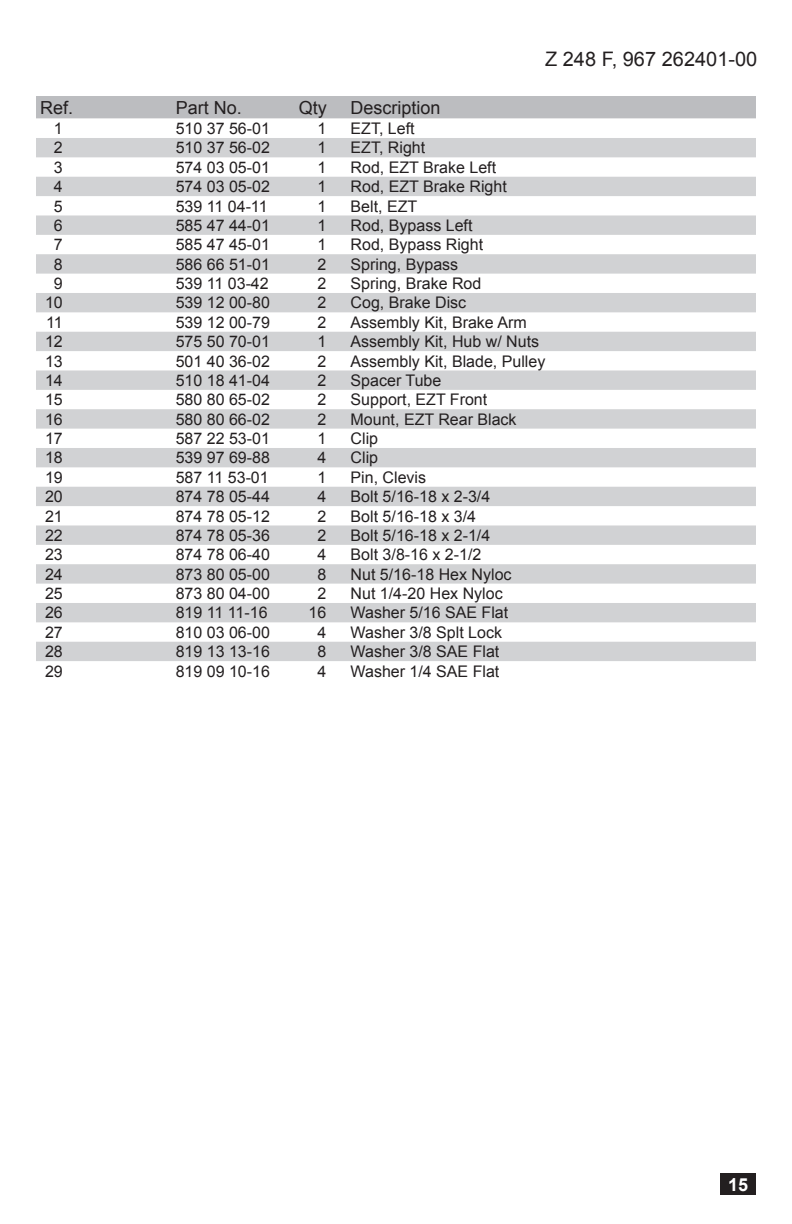
<style>
.page{position:relative;width:792px;height:1224px;background:#fff}
.page>*{position:absolute;margin:0;border:0;box-sizing:border-box;transform-origin:0 0}
.t1{font:20px "Arial";color:#231f20}
.Part_Head{font:18px "Arial";color:#231f20}
.t2{font:700 18px "Arial";color:#fff}
.PARTS{font:16px "Arial";color:#231f20}
</style>
<div class="page">
<div style="left:721px;top:1174px;width:35px;height:21px;background:#231f20"></div>
<div style="left:36px;top:96px;width:720px;height:23px;background:#bcbdc0"></div>
<svg style="left:36px;top:138px;width:720px;height:523px;fill:#d7d8d9"></svg>
<p class="t1" style="left:545px;top:46px;width:214px">Z 248 F, 967 262401-00</p>
<p class="Part_Head" style="left:40px;top:96px;width:35px">Ref.</p>
<p class="Part_Head" style="left:176px;top:96px;width:68px">Part No.</p>
<p class="Part_Head" style="left:299px;top:96px;width:30px">Qty</p>
<p class="Part_Head" style="left:351px;top:96px;width:92px">Description</p>
<p class="PARTS" style="left:54px;top:118px;width:10px">1</p>
<p class="PARTS" style="left:176px;top:118px;width:96px">510 37 56-01</p>
<p class="PARTS" style="left:317px;top:118px;width:10px">1</p>
<p class="PARTS" style="left:351px;top:118px;width:66px">EZT, Left</p>
<p class="PARTS" style="left:54px;top:137px;width:10px">2</p>
<p class="PARTS" style="left:176px;top:137px;width:96px">510 37 56-02</p>
<p class="PARTS" style="left:317px;top:137px;width:10px">1</p>
<p class="PARTS" style="left:351px;top:137px;width:76px">EZT, Right</p>
<p class="PARTS" style="left:54px;top:157px;width:10px">3</p>
<p class="PARTS" style="left:176px;top:157px;width:96px">574 03 05-01</p>
<p class="PARTS" style="left:317px;top:157px;width:10px">1</p>
<p class="PARTS" style="left:351px;top:157px;width:147px">Rod, EZT Brake Left</p>
<p class="PARTS" style="left:54px;top:176px;width:10px">4</p>
<p class="PARTS" style="left:176px;top:176px;width:96px">574 03 05-02</p>
<p class="PARTS" style="left:317px;top:176px;width:10px">1</p>
<p class="PARTS" style="left:351px;top:176px;width:158px">Rod, EZT Brake Right</p>
<p class="PARTS" style="left:54px;top:196px;width:10px">5</p>
<p class="PARTS" style="left:176px;top:196px;width:93px">539 11 04-11</p>
<p class="PARTS" style="left:317px;top:196px;width:10px">1</p>
<p class="PARTS" style="left:351px;top:196px;width:68px">Belt, EZT</p>
<p class="PARTS" style="left:54px;top:215px;width:10px">6</p>
<p class="PARTS" style="left:176px;top:215px;width:96px">585 47 44-01</p>
<p class="PARTS" style="left:317px;top:215px;width:10px">1</p>
<p class="PARTS" style="left:351px;top:215px;width:123px">Rod, Bypass Left</p>
<p class="PARTS" style="left:54px;top:234px;width:10px">7</p>
<p class="PARTS" style="left:176px;top:234px;width:96px">585 47 45-01</p>
<p class="PARTS" style="left:317px;top:234px;width:10px">1</p>
<p class="PARTS" style="left:351px;top:234px;width:134px">Rod, Bypass Right</p>
<p class="PARTS" style="left:54px;top:254px;width:10px">8</p>
<p class="PARTS" style="left:176px;top:254px;width:96px">586 66 51-01</p>
<p class="PARTS" style="left:317px;top:254px;width:10px">2</p>
<p class="PARTS" style="left:351px;top:254px;width:109px">Spring, Bypass</p>
<p class="PARTS" style="left:54px;top:273px;width:10px">9</p>
<p class="PARTS" style="left:176px;top:273px;width:95px">539 11 03-42</p>
<p class="PARTS" style="left:317px;top:273px;width:10px">2</p>
<p class="PARTS" style="left:351px;top:273px;width:132px">Spring, Brake Rod</p>
<p class="PARTS" style="left:45px;top:292px;width:19px">10</p>
<p class="PARTS" style="left:176px;top:292px;width:96px">539 12 00-80</p>
<p class="PARTS" style="left:317px;top:292px;width:10px">2</p>
<p class="PARTS" style="left:351px;top:292px;width:117px">Cog, Brake Disc</p>
<p class="PARTS" style="left:46px;top:312px;width:18px">11</p>
<p class="PARTS" style="left:176px;top:312px;width:96px">539 12 00-79</p>
<p class="PARTS" style="left:317px;top:312px;width:10px">2</p>
<p class="PARTS" style="left:351px;top:312px;width:178px">Assembly Kit, Brake Arm</p>
<p class="PARTS" style="left:45px;top:331px;width:19px">12</p>
<p class="PARTS" style="left:176px;top:331px;width:96px">575 50 70-01</p>
<p class="PARTS" style="left:317px;top:331px;width:10px">1</p>
<p class="PARTS" style="left:351px;top:331px;width:190px">Assembly Kit, Hub w/ Nuts</p>
<p class="PARTS" style="left:45px;top:351px;width:19px">13</p>
<p class="PARTS" style="left:176px;top:351px;width:96px">501 40 36-02</p>
<p class="PARTS" style="left:317px;top:351px;width:10px">2</p>
<p class="PARTS" style="left:351px;top:351px;width:196px">Assembly Kit, Blade, Pulley</p>
<p class="PARTS" style="left:45px;top:370px;width:19px">14</p>
<p class="PARTS" style="left:176px;top:370px;width:96px">510 18 41-04</p>
<p class="PARTS" style="left:317px;top:370px;width:10px">2</p>
<p class="PARTS" style="left:351px;top:370px;width:92px">Spacer Tube</p>
<p class="PARTS" style="left:45px;top:389px;width:19px">15</p>
<p class="PARTS" style="left:176px;top:389px;width:96px">580 80 65-02</p>
<p class="PARTS" style="left:317px;top:389px;width:10px">2</p>
<p class="PARTS" style="left:351px;top:389px;width:138px">Support, EZT Front</p>
<p class="PARTS" style="left:45px;top:409px;width:19px">16</p>
<p class="PARTS" style="left:176px;top:409px;width:96px">580 80 66-02</p>
<p class="PARTS" style="left:317px;top:409px;width:10px">2</p>
<p class="PARTS" style="left:351px;top:409px;width:167px">Mount, EZT Rear Black</p>
<p class="PARTS" style="left:45px;top:428px;width:19px">17</p>
<p class="PARTS" style="left:176px;top:428px;width:96px">587 22 53-01</p>
<p class="PARTS" style="left:317px;top:428px;width:10px">1</p>
<p class="PARTS" style="left:351px;top:428px;width:29px">Clip</p>
<p class="PARTS" style="left:45px;top:447px;width:19px">18</p>
<p class="PARTS" style="left:176px;top:447px;width:96px">539 97 69-88</p>
<p class="PARTS" style="left:317px;top:447px;width:10px">4</p>
<p class="PARTS" style="left:351px;top:447px;width:29px">Clip</p>
<p class="PARTS" style="left:45px;top:467px;width:19px">19</p>
<p class="PARTS" style="left:176px;top:467px;width:95px">587 11 53-01</p>
<p class="PARTS" style="left:317px;top:467px;width:10px">1</p>
<p class="PARTS" style="left:351px;top:467px;width:77px">Pin, Clevis</p>
<p class="PARTS" style="left:45px;top:486px;width:19px">20</p>
<p class="PARTS" style="left:176px;top:486px;width:96px">874 78 05-44</p>
<p class="PARTS" style="left:317px;top:486px;width:10px">4</p>
<p class="PARTS" style="left:351px;top:486px;width:141px">Bolt 5/16-18 x 2-3/4</p>
<p class="PARTS" style="left:45px;top:506px;width:19px">21</p>
<p class="PARTS" style="left:176px;top:506px;width:96px">874 78 05-12</p>
<p class="PARTS" style="left:317px;top:506px;width:10px">2</p>
<p class="PARTS" style="left:351px;top:506px;width:127px">Bolt 5/16-18 x 3/4</p>
<p class="PARTS" style="left:45px;top:525px;width:19px">22</p>
<p class="PARTS" style="left:176px;top:525px;width:96px">874 78 05-36</p>
<p class="PARTS" style="left:317px;top:525px;width:10px">2</p>
<p class="PARTS" style="left:351px;top:525px;width:141px">Bolt 5/16-18 x 2-1/4</p>
<p class="PARTS" style="left:45px;top:544px;width:19px">23</p>
<p class="PARTS" style="left:176px;top:544px;width:96px">874 78 06-40</p>
<p class="PARTS" style="left:317px;top:544px;width:10px">4</p>
<p class="PARTS" style="left:351px;top:544px;width:132px">Bolt 3/8-16 x 2-1/2</p>
<p class="PARTS" style="left:45px;top:564px;width:19px">24</p>
<p class="PARTS" style="left:176px;top:564px;width:96px">873 80 05-00</p>
<p class="PARTS" style="left:317px;top:564px;width:10px">8</p>
<p class="PARTS" style="left:351px;top:564px;width:162px">Nut 5/16-18 Hex Nyloc</p>
<p class="PARTS" style="left:45px;top:583px;width:19px">25</p>
<p class="PARTS" style="left:176px;top:583px;width:96px">873 80 04-00</p>
<p class="PARTS" style="left:317px;top:583px;width:10px">2</p>
<p class="PARTS" style="left:351px;top:583px;width:154px">Nut 1/4-20 Hex Nyloc</p>
<p class="PARTS" style="left:45px;top:602px;width:19px">26</p>
<p class="PARTS" style="left:176px;top:602px;width:93px">819 11 11-16</p>
<p class="PARTS" style="left:309px;top:602px;width:19px">16</p>
<p class="PARTS" style="left:351px;top:602px;width:159px">Washer 5/16 SAE Flat</p>
<p class="PARTS" style="left:45px;top:622px;width:19px">27</p>
<p class="PARTS" style="left:176px;top:622px;width:96px">810 03 06-00</p>
<p class="PARTS" style="left:317px;top:622px;width:10px">4</p>
<p class="PARTS" style="left:351px;top:622px;width:153px">Washer 3/8 Splt Lock</p>
<p class="PARTS" style="left:45px;top:641px;width:19px">28</p>
<p class="PARTS" style="left:176px;top:641px;width:96px">819 13 13-16</p>
<p class="PARTS" style="left:317px;top:641px;width:10px">8</p>
<p class="PARTS" style="left:351px;top:641px;width:150px">Washer 3/8 SAE Flat</p>
<p class="PARTS" style="left:45px;top:661px;width:19px">29</p>
<p class="PARTS" style="left:176px;top:661px;width:96px">819 09 10-16</p>
<p class="PARTS" style="left:317px;top:661px;width:10px">4</p>
<p class="PARTS" style="left:351px;top:661px;width:150px">Washer 1/4 SAE Flat</p>
<p class="t2" style="left:728px;top:1172px;width:22px">15</p>
</div>
